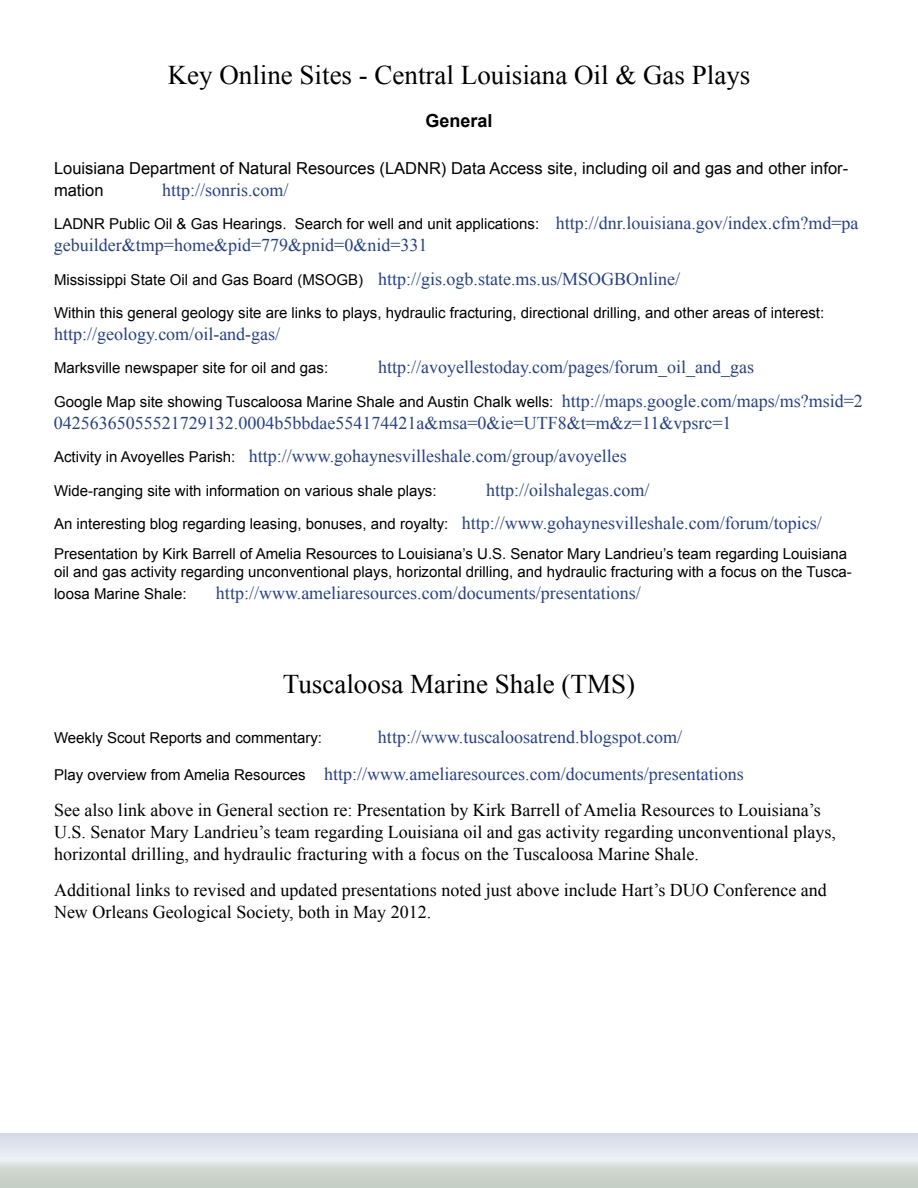
<style>
.page{position:relative;width:918px;height:1188px;background:#fff}
.page>*{position:absolute;margin:0;border:0;box-sizing:border-box;transform-origin:0 0}
.t1{font:27px "Times New Roman";color:#000}
.t2{font:18px/33.6px "Times New Roman";color:#25408f}
.t3{font:18px/21.6px "Times New Roman";color:#000}
.t4{font:700 18px "Arial";color:#000}
.t5{font:16.5px/21.6px "Arial";color:#000}
.t6{font:15px/30px "Arial";color:#000}
.s1{font-family:"Times New Roman";font-size:18px;color:#25408f}
.s2{font-family:"Arial";font-size:15px;color:#000}
.s3{color:#000}
</style>
<div class="page">
<div style="left:0;top:1160px;width:918px;height:28px;background:#c9d1c7"></div>
<svg style="left:0;top:1133px;width:918px;height:37px;background:#e0e4eb"></svg>
<h1 class="t1" style="left:168px;top:56px;width:584px">Key Online Sites - Central Louisiana Oil &amp; Gas Plays</h1>
<p class="t4" style="left:425px;top:109px;width:69px">General</p>
<p class="t5" style="left:54px;top:158px;width:796px">Louisiana Department of Natural Resources (LADNR) Data Access site, including oil and gas and other infor&shy;mation</p>
<p class="t2" style="left:162px;top:173px;width:128px">http://sonris.com/</p>
<p class="t6" style="left:54px;top:209px;width:806px">LADNR Public Oil &amp; Gas Hearings. Search for well and unit applications: <span class="s1">http://dnr.louisiana.gov/index.cfm?md=pa</span></p>
<p class="t2" style="left:54px;top:228px;width:628px">gebuilder&amp;tmp=home&amp;pid=779&amp;pnid=0&amp;nid=331<br><span class="s2">Mississippi State Oil and Gas Board (MSOGB)</span> http://gis.ogb.state.ms.us/MSOGBOnline/</p>
<p class="t6" style="left:54px;top:298px;width:772px">Within this general geology site are links to plays, hydraulic fracturing, directional drilling, and other areas of interest:</p>
<p class="t2" style="left:54px;top:317px;width:228px">http://geology.com/oil-and-gas/</p>
<p class="t6" style="left:54px;top:353px;width:276px">Marksville newspaper site for oil and gas:</p>
<p class="t2" style="left:378px;top:350px;width:378px">http://avoyellestoday.com/pages/forum_oil_and_gas</p>
<p class="t6" style="left:54px;top:387px;width:810px">Google Map site showing Tuscaloosa Marine Shale and Austin Chalk wells: <span class="s1">http://maps.google.com/maps/ms?msid=2</span></p>
<p class="t2" style="left:54px;top:405px;width:679px">04256365055521729132.0004b5bbdae554174421a&amp;msa=0&amp;ie=UTF8&amp;t=m&amp;z=11&amp;vpsrc=1<br><span class="s2">Activity in Avoyelles Parish:</span> http://www.gohaynesvilleshale.com/group/avoyelles</p>
<p class="t6" style="left:54px;top:476px;width:384px">Wide-ranging site with information on various shale plays:</p>
<p class="t2" style="left:486px;top:473px;width:165px">http://oilshalegas.com/</p>
<p class="t6" style="left:54px;top:509px;width:795px">An interesting blog regarding leasing, bonuses, and royalty: <span class="s1">http://www.gohaynesvilleshale.com/forum/topics/<br></span>Presentation by Kirk Barrell of Amelia Resources to Louisiana’s U.S. Senator Mary Landrieu’s team regarding Louisiana</p>
<p class="t6" style="left:54px;top:561px;width:799px;line-height:21.6px">oil and gas activity regarding unconventional plays, horizontal drilling, and hydraulic fracturing with a focus on the Tusca&shy;loosa Marine Shale:</p>
<p class="t2" style="left:216px;top:576px;width:426px">http://www.ameliaresources.com/documents/presentations/</p>
<h1 class="t1" style="left:283px;top:665px;width:354px">Tuscaloosa Marine Shale (TMS)</h1>
<p class="t6" style="left:54px;top:723px;width:270px">Weekly Scout Reports and commentary:</p>
<p class="t2" style="left:54px;top:719px;width:768px;line-height:36.6px;text-indent:324px">http://www.tuscaloosatrend.blogspot.com/<br><span class="s2">Play overview from Amelia Resources</span> http://www.ameliaresources.com/documents/presentations<br><span class="s3">See also link above in General section re: Presentation by Kirk Barrell of Amelia Resources to Louisiana’s</span></p>
<p class="t3" style="left:54px;top:821px;width:783px">U.S. Senator Mary Landrieu’s team regarding Louisiana oil and gas activity regarding unconventional plays, horizontal drilling, and hydraulic fracturing with a focus on the Tuscaloosa Marine Shale.</p>
<p class="t3" style="left:54px;top:879px;width:774px">Additional links to revised and updated presentations noted just above include Hart’s DUO Conference and<br>New Orleans Geological Society, both in May 2012.</p>
</div>
